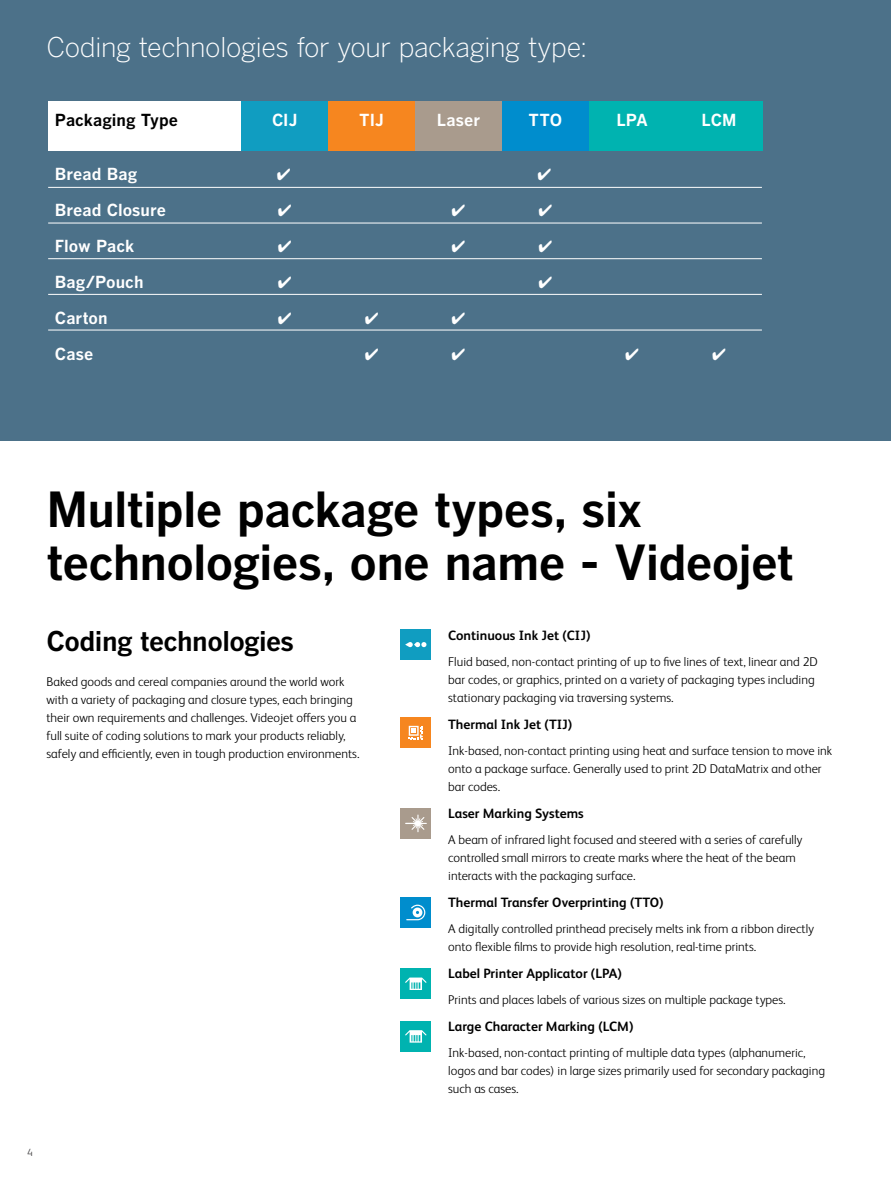
<style>
.page{position:relative;width:891px;height:1188px;background:#fff}
.page>*{position:absolute;margin:0;border:0;box-sizing:border-box;transform-origin:0 0}
.t1{font:700 48px/52.5px "Benton Gothic";letter-spacing:-.02em;color:#000}
.t2{font:300 27px "Benton Gothic";letter-spacing:-.015em;color:#fff}
.t3{font:700 27px "Benton Gothic";letter-spacing:-.02em;color:#000}
.t4{font:700 16.5px "Benton Gothic";color:#fff}
.t5{font:700 16.5px "Benton Gothic";color:#000}
.t6{font:700 13.5px "FS Albert Pro";color:#000}
.t7{font:300 12.75px/18px "FS Albert Pro";color:#000}
.t8{font:300 10.5px "FS Albert Pro";color:#414042}
</style>
<div class="page">
<div style="left:0;top:0;width:891px;height:441px;background:#4c7189"></div>
<div style="left:401px;top:897px;width:30px;height:31px;background:#008dcd"></div>
<svg style="left:406px;top:905px;width:19px;height:15px"></svg>
<div style="left:401px;top:808px;width:30px;height:30px;background:#a99b8d"></div>
<svg style="left:405px;top:815px;width:22px;height:17px"></svg>
<div style="left:401px;top:629px;width:30px;height:31px;background:#109dc1"></div>
<svg style="left:405px;top:642px;width:21px;height:5px"></svg>
<div style="left:401px;top:969px;width:30px;height:30px;background:#00b3b0"></div>
<svg style="left:405px;top:978px;width:21px;height:12px"></svg>
<div style="left:401px;top:1021px;width:30px;height:31px;background:#00b3b0"></div>
<svg style="left:405px;top:1030px;width:21px;height:13px"></svg>
<div style="left:401px;top:718px;width:30px;height:30px;background:#f6861f"></div>
<svg style="left:409px;top:726px;width:14px;height:14px"></svg>
<div style="left:48px;top:101px;width:193px;height:50px;background:#fff"></div>
<div style="left:241px;top:101px;width:87px;height:50px;background:#109dc1"></div>
<div style="left:328px;top:101px;width:87px;height:50px;background:#f6861f"></div>
<div style="left:415px;top:101px;width:87px;height:50px;background:#a99b8d"></div>
<div style="left:502px;top:101px;width:87px;height:50px;background:#008dcd"></div>
<div style="left:589px;top:101px;width:87px;height:50px;background:#00b3b0"></div>
<div style="left:676px;top:101px;width:87px;height:50px;background:#00b3b0"></div>
<hr style="left:48px;top:187px;width:714px;height:1px;background:#fff">
<hr style="left:48px;top:258px;width:714px;height:1px;background:#fff">
<hr style="left:48px;top:223px;width:714px;height:1px;background:#fff">
<hr style="left:48px;top:294px;width:714px;height:1px;background:#fff">
<hr style="left:48px;top:330px;width:714px;height:1px;background:#fff">
<h2 class="t2" style="left:46px;top:31px;width:542px">Coding technologies for your packaging type:</h2>
<p class="t5" style="left:55px;top:110px;width:125px">Packaging Type</p>
<p class="t4" style="left:272px;top:110px;width:27px">CIJ</p>
<p class="t4" style="left:359px;top:110px;width:26px">TIJ</p>
<p class="t4" style="left:437px;top:110px;width:45px">Laser</p>
<p class="t4" style="left:529px;top:110px;width:35px">TTO</p>
<p class="t4" style="left:616px;top:110px;width:33px">LPA</p>
<p class="t4" style="left:702px;top:110px;width:36px">LCM</p>
<p class="t4" style="left:55px;top:164px;width:84px">Bread Bag</p>
<p class="t4" style="left:55px;top:200px;width:113px">Bread Closure</p>
<p class="t4" style="left:55px;top:236px;width:81px">Flow Pack</p>
<p class="t4" style="left:55px;top:272px;width:90px">Bag/Pouch</p>
<p class="t4" style="left:55px;top:308px;width:54px">Carton</p>
<p class="t4" style="left:55px;top:344px;width:40px">Case</p>
<h1 class="t1" style="left:46px;top:484px;width:749px">Multiple package types, six technologies, one name - Videojet</h1>
<h2 class="t3" style="left:46px;top:625px;width:249px">Coding technologies</h2>
<p class="t7" style="left:46px;top:671px;width:315px">Baked goods and cereal companies around the world work with a variety of packaging and closure types, each bringing their own requirements and challenges. Videojet offers you a full suite of coding solutions to mark your products reliably, safely and efficiently, even in tough production environments.</p>
<p class="t6" style="left:448px;top:626px;width:144px">Continuous Ink Jet (CIJ)</p>
<p class="t7" style="left:448px;top:652px;width:371px">Fluid based, non-contact printing of up to five lines of text, linear and 2D bar codes, or graphics, printed on a variety of packaging types including stationary packaging via traversing systems.</p>
<p class="t6" style="left:448px;top:715px;width:126px">Thermal Ink Jet (TIJ)</p>
<p class="t7" style="left:448px;top:741px;width:385px">Ink-based, non-contact printing using heat and surface tension to move ink onto a package surface. Generally used to print 2D DataMatrix and other bar codes.</p>
<p class="t6" style="left:448px;top:804px;width:137px">Laser Marking Systems</p>
<p class="t7" style="left:448px;top:830px;width:356px">A beam of infrared light focused and steered with a series of carefully controlled small mirrors to create marks where the heat of the beam interacts with the packaging surface.</p>
<p class="t6" style="left:448px;top:893px;width:217px">Thermal Transfer Overprinting (TTO)</p>
<p class="t7" style="left:448px;top:919px;width:367px">A digitally controlled printhead precisely melts ink from a ribbon directly onto flexible films to provide high resolution, real-time prints.</p>
<p class="t6" style="left:448px;top:964px;width:175px">Label Printer Applicator (LPA)</p>
<p class="t7" style="left:448px;top:990px;width:339px">Prints and places labels of various sizes on multiple package types.</p>
<p class="t6" style="left:448px;top:1017px;width:187px">Large Character Marking (LCM)</p>
<p class="t7" style="left:448px;top:1043px;width:378px">Ink-based, non-contact printing of multiple data types (alphanumeric, logos and bar codes) in large sizes primarily used for secondary packaging such as cases.</p>
<p class="t8" style="left:27px;top:1145px;width:7px">4</p>
</div>
